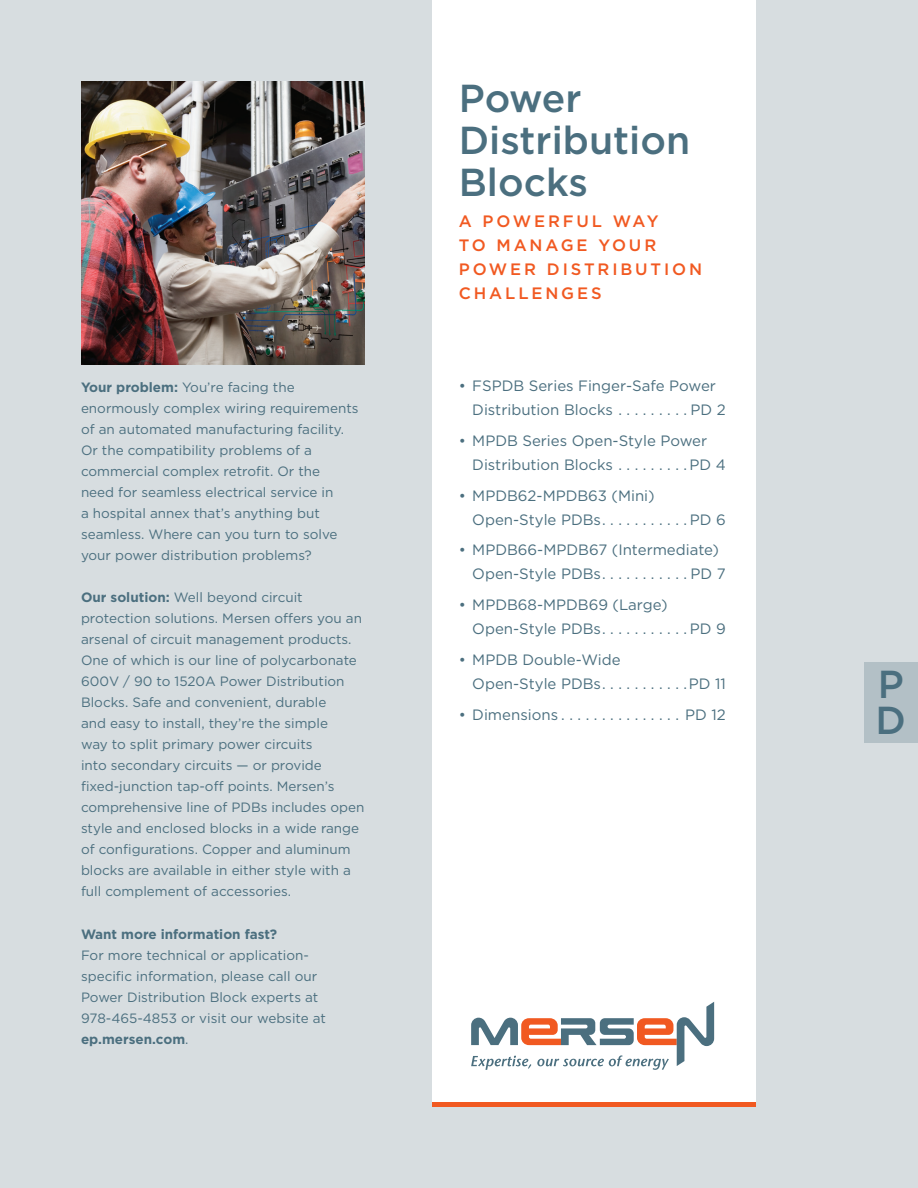
<style>
.page{position:relative;width:918px;height:1188px;background:#d7dde0}
.page>*{position:absolute;margin:0;border:0;box-sizing:border-box;transform-origin:0 0}
.NEW_Product_MSL_Page_1{font:500 39px/36px "Gotham";color:#4b6f7f}
.NEW_Subhead{font:500 16.5px/24px "Gotham";letter-spacing:.175em;color:#f15921}
.t1{font:15px/24px "Gotham";color:#4b6f7f}
.NEW_Text{font:13.5px/21px "Gotham";color:#4b6f7f}
.s1{font-weight:700}
</style>
<div class="page">
<div style="left:432px;top:0;width:324px;height:1106px;background:#fff"></div>
<div style="left:432px;top:1102px;width:324px;height:5px;background:#f15921"></div>
<svg style="left:471px;top:1002px;width:243px;height:68px"></svg>
<div style="left:864px;top:662px;width:54px;height:81px;background:#b3c0c6"></div>
<img style="left:81px;top:81px;width:283px;height:284px">
<p class="NEW_Text" style="left:81px;top:376px;width:279px"><span class="s1">Your problem:</span> You’re facing the enormously complex wiring requirements of an automated manufacturing facility.<br>Or the compatibility problems of a commercial complex retrofit. Or the<br>need for seamless electrical service in<br>a hospital annex that’s anything but seamless. Where can you turn to solve your power distribution problems?</p>
<p class="NEW_Text" style="left:81px;top:587px;width:285px"><span class="s1">Our solution:</span> Well beyond circuit protection solutions. Mersen offers you an arsenal of circuit management products.<br>One of which is our line of polycarbonate 600V / 90 to 1520A Power Distribution Blocks. Safe and convenient, durable<br>and easy to install, they’re the simple<br>way to split primary power circuits<br>into secondary circuits — or provide fixed-junction tap-off points. Mersen’s comprehensive line of PDBs includes open style and enclosed blocks in a wide range of configurations. Copper and aluminum blocks are available in either style with a full complement of accessories.</p>
<p class="NEW_Text" style="left:81px;top:923px;width:247px"><span class="s1">Want more information fast?<br></span>For more technical or application&shy;specific information, please call our<br>Power Distribution Block experts at<br>978-465-4853 or visit our website at <span class="s1">ep.mersen.com</span>.</p>
<p class="NEW_Product_MSL_Page_1" style="left:459px;top:80px;width:124px">Power</p>
<p class="NEW_Product_MSL_Page_1" style="left:459px;top:119px;width:233px;line-height:42px">Distribution<br>Blocks</p>
<p class="NEW_Subhead" style="left:459px;top:209px;width:245px">A POWERFUL WAY<br>TO MANAGE YOUR<br>POWER DISTRIBUTION<br>CHALLENGES</p>
<p class="t1" style="left:472px;top:374px;width:255px;text-indent:-14px">• FSPDB Series Finger-Safe Power<br>Distribution Blocks . . . . . . . . PD 2</p>
<p class="t1" style="left:472px;top:428px;width:255px;text-indent:-14px">• MPDB Series Open-Style Power<br>Distribution Blocks . . . . . . . . PD 4</p>
<p class="t1" style="left:472px;top:483px;width:255px;text-indent:-14px">• MPDB62-MPDB63 (Mini)<br>Open-Style PDBs . . . . . . . . . . PD 6</p>
<p class="t1" style="left:472px;top:538px;width:255px;text-indent:-14px">• MPDB66-MPDB67 (Intermediate)<br>Open-Style PDBs . . . . . . . . . . PD 7</p>
<p class="t1" style="left:472px;top:593px;width:255px;text-indent:-14px">• MPDB68-MPDB69 (Large)<br>Open-Style PDBs . . . . . . . . . . PD 9</p>
<p class="t1" style="left:472px;top:647px;width:255px;text-indent:-14px">• MPDB Double-Wide<br>Open-Style PDBs . . . . . . . . . . PD 11</p>
<p class="t1" style="left:459px;top:702px;width:269px">• Dimensions . . . . . . . . . . . . . . . PD 12</p>
<h1 class="NEW_Product_MSL_Page_1" style="left:876px;top:666px;width:32px">P<br>D</h1>
</div>
